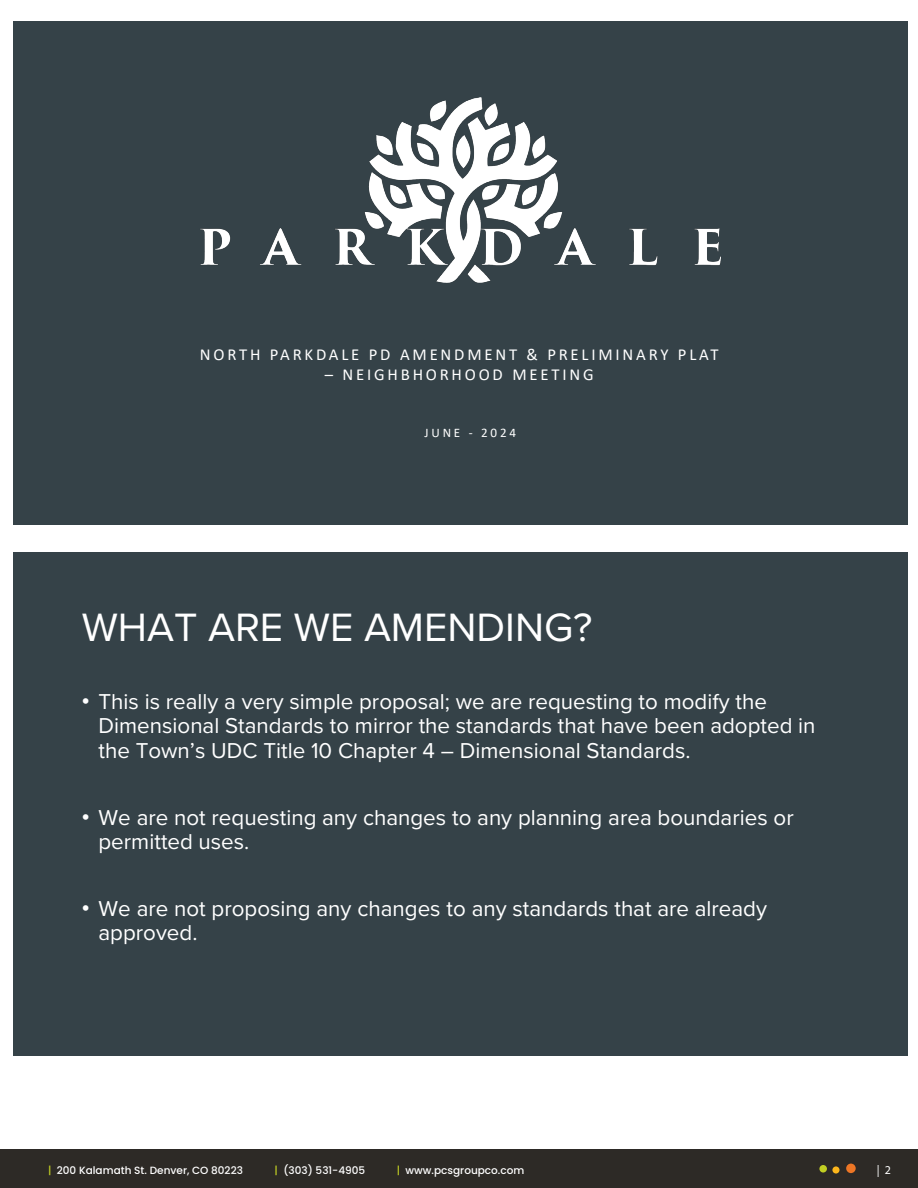
<style>
.page{position:relative;width:918px;height:1188px;background:#fff}
.page>*{position:absolute;margin:0;border:0;box-sizing:border-box;transform-origin:0 0}
.t1{font:40.95px "Proxima Nova";color:#fff}
.t2{font:22.35px/24.2px "Proxima Nova";color:#fff}
.t3{font:16.8px "Calibri";letter-spacing:.165em;color:#fff}
.t4{font:13.05px "Calibri";letter-spacing:.21em;color:#fff}
.t5{font:12px "Myriad Pro";color:#fff}
.t6{font:500 10.5px "Poppins";color:#fff}
.s1{font-family:"Arial"}
.s2{color:#c1ce23}
</style>
<div class="page">
<div style="left:0;top:1149px;width:918px;height:39px;background:#2d2a26"></div>
<div style="left:819px;top:1165px;width:8px;height:8px;background:#c1ce23;border-radius:50%"></div>
<div style="left:832px;top:1166px;width:8px;height:8px;background:#fcb61c;border-radius:50%"></div>
<div style="left:846px;top:1164px;width:10px;height:9px;background:#ed7625;border-radius:50%"></div>
<div style="left:14px;top:22px;width:894px;height:503px;background:#354248"></div>
<img style="left:200px;top:98px;width:521px;height:185px">
<div style="left:14px;top:553px;width:894px;height:503px;background:#354248"></div>
<p class="t3" style="left:200px;top:342px;width:520px">NORTH PARKDALE PD AMENDMENT &amp; PRELIMINARY PLAT</p>
<p class="t3" style="left:325px;top:363px;width:270px">– NEIGHBHORHOOD MEETING</p>
<p class="t4" style="left:425px;top:423px;width:93px">JUNE - 2024</p>
<p class="t1" style="left:82px;top:597px;width:512px">WHAT ARE WE AMENDING?</p>
<p class="t2" style="left:98px;top:689px;width:719px;text-indent:-17px"><span class="s1">•</span> This is really a very simple proposal; we are requesting to modify the<br>Dimensional Standards to mirror the standards that have been adopted in the Town’s UDC Title 10 Chapter 4 – Dimensional Standards.</p>
<p class="t2" style="left:98px;top:804px;width:697px;text-indent:-17px"><span class="s1">•</span> We are not requesting any changes to any planning area boundaries or permitted uses.</p>
<p class="t2" style="left:98px;top:895px;width:670px;text-indent:-17px"><span class="s1">•</span> We are not proposing any changes to any standards that are already approved.</p>
<p class="t6" style="left:48px;top:1164px;width:197px"><span class="s2">|</span> 200 Kalamath St. Denver, CO 80223</p>
<p class="t6" style="left:275px;top:1164px;width:92px"><span class="s2">|</span> (303) 531-4905</p>
<p class="t6" style="left:397px;top:1164px;width:129px"><span class="s2">|</span> www.pcsgroupco.com</p>
<p class="t5" style="left:877px;top:1162px;width:16px">| 2</p>
</div>
